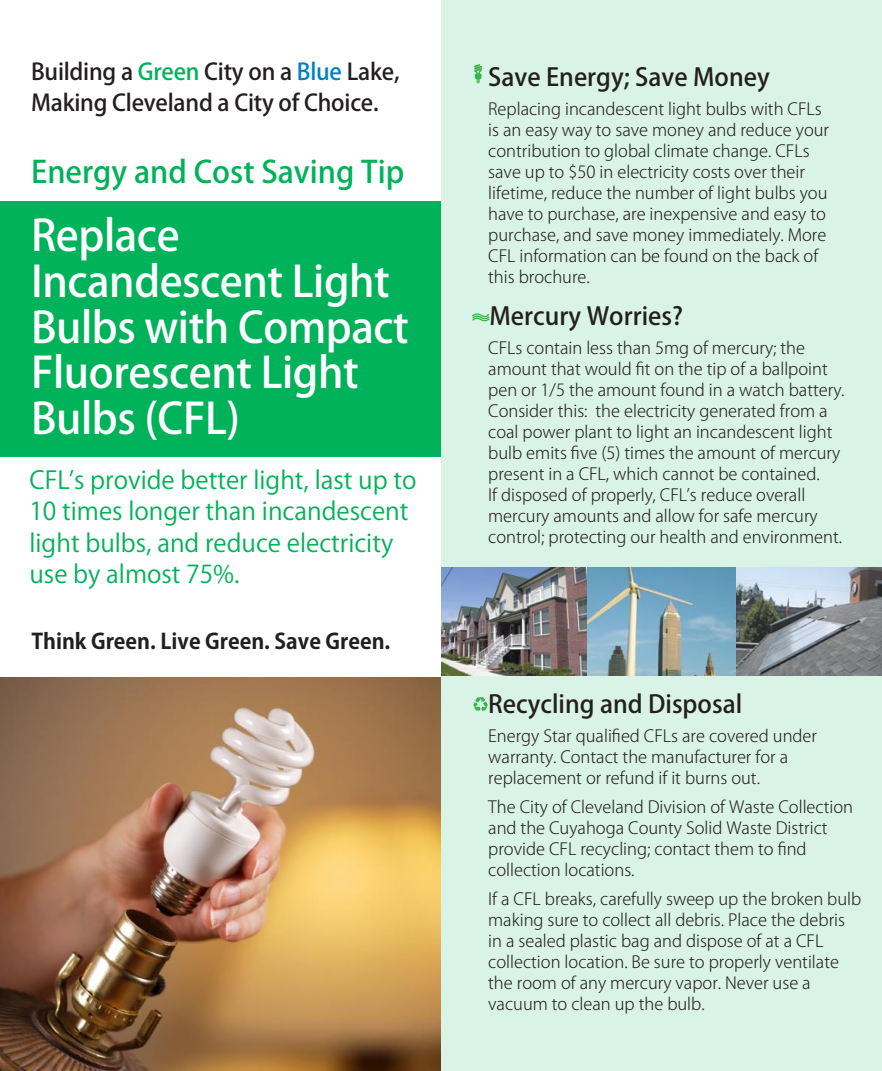
<style>
.page{position:relative;width:882px;height:1071px;background:#fff}
.page>*{position:absolute;margin:0;border:0;box-sizing:border-box;transform-origin:0 0}
.t1{font:500 42.35px/45.7px "Koz Go Pro";letter-spacing:-.01em;color:#fff}
.t2{font:500 30.45px "Koz Go Pro";color:#00b25a}
.t3{font:24.5px/31.5px "Koz Go Pro";color:#00b25a}
.t4{font:500 24.5px "Koz Go Pro";color:#231f20}
.t5{font:500 22.75px/31px "Koz Go Pro";letter-spacing:-.01em;color:#231f20}
.t6{font:700 21.18px "Koz Go Pro";color:#231f20}
.t7{font:300 16.62px/21px "Koz Go Pro";color:#231f20}
.s1{color:#00b25a}
.s2{color:#0081c6}
</style>
<div class="page">
<img style="left:0;top:677px;width:441px;height:394px">
<div style="left:0;top:201px;width:450px;height:256px;background:#00b25a"></div>
<div style="left:441px;top:0;width:441px;height:1071px;background:#d9f3e6"></div>
<img style="left:441px;top:568px;width:441px;height:107px">
<svg style="left:474px;top:64px;width:8px;height:19px"></svg>
<svg style="left:472px;top:313px;width:18px;height:8px"></svg>
<svg style="left:473px;top:697px;width:14px;height:15px"></svg>
<h3 class="t5" style="left:31px;top:57px;width:370px">Building a <span class="s1">Green</span> City on a <span class="s2">Blue</span> Lake,<br>Making Cleveland a City of Choice.</h3>
<h2 class="t2" style="left:31px;top:152px;width:375px">Energy and Cost Saving Tip</h2>
<h1 class="t1" style="left:31px;top:215px;width:379px">Replace<br>Incandescent Light<br>Bulbs with Compact<br>Fluorescent Light<br>Bulbs (CFL)</h1>
<h3 class="t3" style="left:29px;top:465px;width:389px">CFL’s provide better light, last up to<br>10 times longer than incandescent light bulbs, and reduce electricity use by almost 75%.</h3>
<p class="t6" style="left:32px;top:627px;width:360px">Think Green. Live Green. Save Green.</p>
<h3 class="t4" style="left:488px;top:61px;width:283px">Save Energy; Save Money</h3>
<p class="t7" style="left:488px;top:99px;width:342px">Replacing incandescent light bulbs with CFLs is an easy way to save money and reduce your contribution to global climate change. CFLs save up to $50 in electricity costs over their lifetime, reduce the number of light bulbs you have to purchase, are inexpensive and easy to purchase, and save money immediately. More CFL information can be found on the back of this brochure.</p>
<h3 class="t4" style="left:490px;top:300px;width:195px">Mercury Worries?</h3>
<p class="t7" style="left:488px;top:337px;width:358px">CFLs contain less than 5mg of mercury; the amount that would fit on the tip of a ballpoint pen or 1/5 the amount found in a watch battery.<br>Consider this: the electricity generated from a coal power plant to light an incandescent light bulb emits five (5) times the amount of mercury present in a CFL, which cannot be contained.<br>If disposed of properly, CFL’s reduce overall mercury amounts and allow for safe mercury control; protecting our health and environment.</p>
<h3 class="t4" style="left:488px;top:688px;width:255px">Recycling and Disposal</h3>
<p class="t7" style="left:488px;top:725px;width:330px">Energy Star qualified CFLs are covered under warranty. Contact the manufacturer for a replacement or refund if it burns out.</p>
<p class="t7" style="left:488px;top:796px;width:366px">The City of Cleveland Division of Waste Collection and the Cuyahoga County Solid Waste District provide CFL recycling; contact them to find collection locations.</p>
<p class="t7" style="left:488px;top:888px;width:375px">If a CFL breaks, carefully sweep up the broken bulb making sure to collect all debris. Place the debris in a sealed plastic bag and dispose of at a CFL collection location. Be sure to properly ventilate the room of any mercury vapor. Never use a vacuum to clean up the bulb.</p>
</div>
